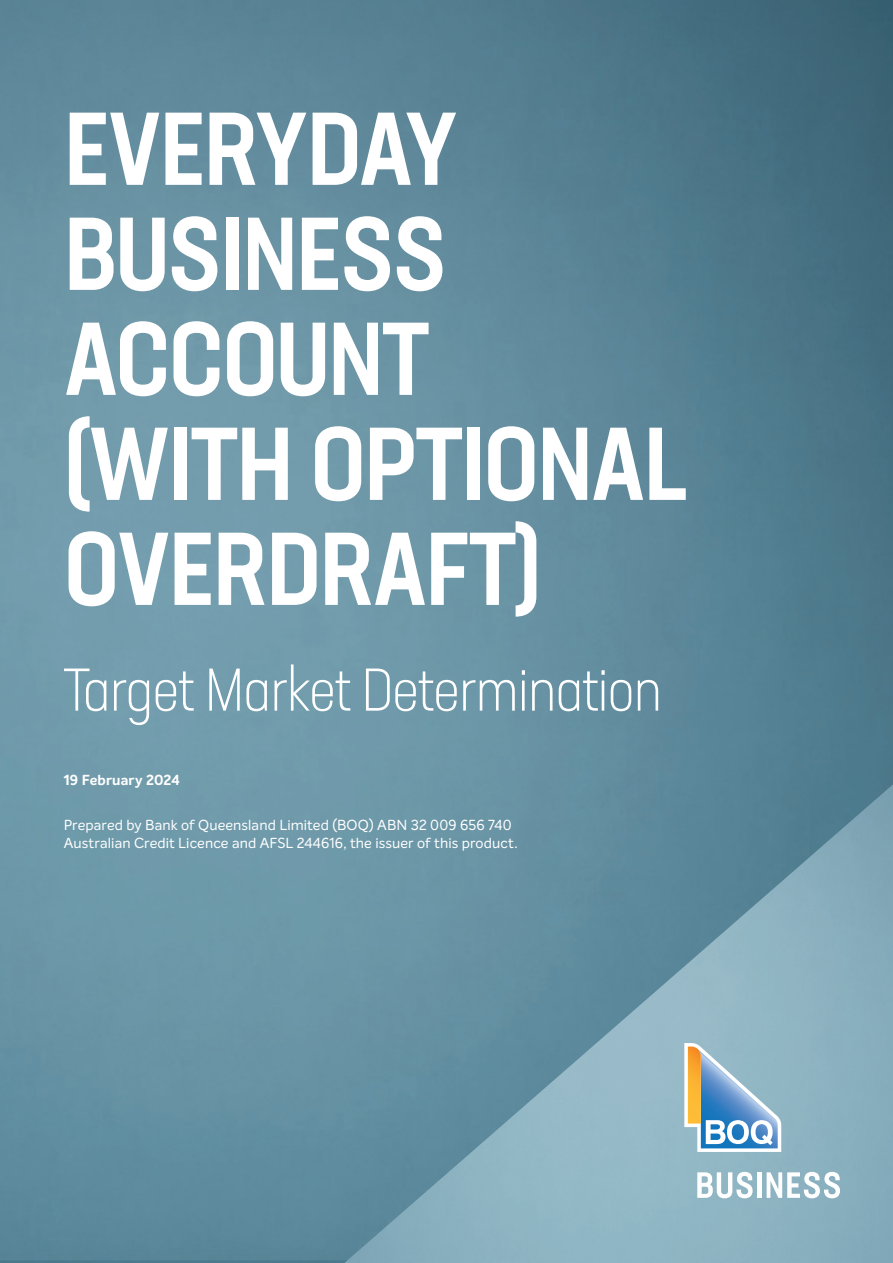
<style>
.page{position:relative;width:893px;height:1263px;background:#fff}
.page>*{position:absolute;margin:0;border:0;box-sizing:border-box;transform-origin:0 0}
.t1{font:500 condensed 102px/105px "Neusa Next Std";letter-spacing:-.01em;color:#fff}
.t2{font:300 condensed 60px "Neusa Next Std";letter-spacing:-.02em;color:#fff}
.BODY{font:14.25px/18px "Intelo";letter-spacing:.01em;color:#fff}
.BODY-2{font:700 14.25px "Intelo";letter-spacing:.01em;color:#fff}
</style>
<div class="page">
<img style="left:0;top:0;width:893px;height:1263px">
<img style="left:344px;top:784px;width:549px;height:479px">
<svg style="left:684px;top:1043px;width:97px;height:109px"></svg>
<svg style="left:697px;top:1172px;width:56px;height:26px"></svg>
<div style="left:757px;top:1172px;width:5px;height:26px;background:#fff"></div>
<svg style="left:767px;top:1172px;width:73px;height:26px"></svg>
<h2 class="t1" style="left:64px;top:95px;width:625px">EVERYDAY<br>BUSINESS<br>ACCOUNT<br>(WITH OPTIONAL<br>OVERDRAFT)</h2>
<h2 class="t2" style="left:64px;top:653px;width:600px">Target Market Determination</h2>
<p class="BODY-2" style="left:64px;top:771px;width:118px">19 February 2024</p>
<p class="BODY" style="left:64px;top:816px;width:455px">Prepared by Bank of Queensland Limited (BOQ) ABN 32 009 656 740<br>Australian Credit Licence and AFSL 244616, the issuer of this product.</p>
</div>
